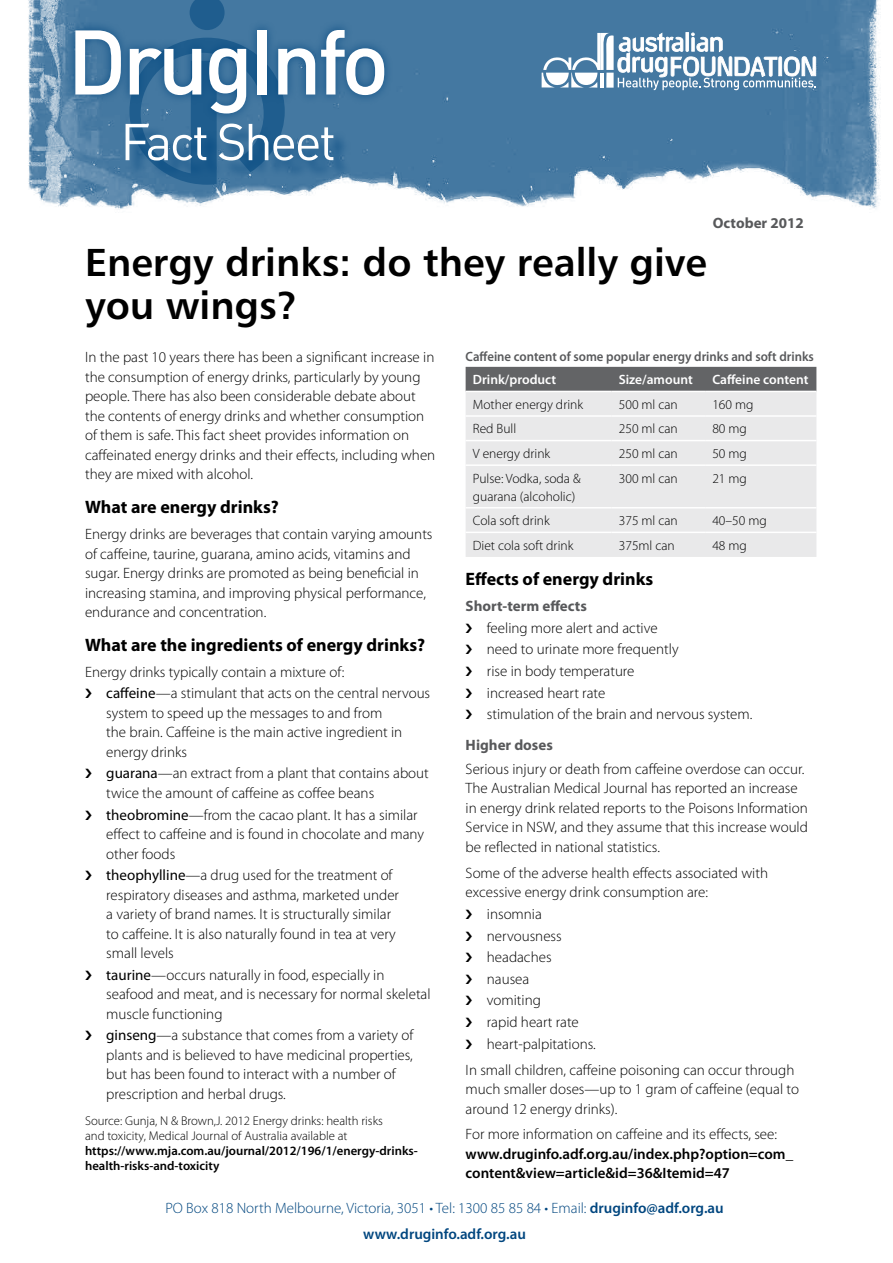
<style>
.page{position:relative;width:893px;height:1263px;background:#fff}
.page>*{position:absolute;margin:0;border:0;box-sizing:border-box;transform-origin:0 0}
.t1{font:500 90px "DIN";letter-spacing:-.05em;color:#fff}
.t2{font:51px "DIN";letter-spacing:-.05em;color:#fff}
.t3{font:39px/43.5px "Humanist 777 BT Bold B";color:#000}
.t4{font:700 18px "Myriad Pro";color:#000}
.t5{font:300 15px/19.5px "Myriad Pro";color:#000}
.t6{font:300 15px/25.8px "Myriad Pro";color:#00467f;text-align:center}
.t7{font:600 15px/19.5px "Myriad Pro";color:#000}
.t8{font:700 15px "Myriad Pro";color:#58595b}
.t9{font:300 13.5px/18px "Myriad Pro";color:#000}
.t10{font:600 13.5px "Myriad Pro";color:#58595b;scale:.95 1}
.t11{font:600 13.5px "Myriad Pro";color:#fff}
.t12{font:300 12.75px/15px "Myriad Pro";color:#000}
.t13{font:600 12.75px/15px "Myriad Pro";color:#000}
.s1{font-weight:400}
.s2{font-weight:600}
</style>
<div class="page">
<img style="left:28px;top:0;width:853px;height:209px">
<svg style="left:129px;top:123px;width:156px;height:62px"></svg>
<svg style="left:190px;top:0;width:35px;height:20px"></svg>
<svg style="left:542px;top:32px;width:274px;height:58px"></svg>
<div style="left:128px;top:126px;width:224px;height:53px;background:#00467f;opacity:.75"></div>
<div style="left:66px;top:20px;width:328px;height:103px;background:#00467f;opacity:.75"></div>
<div style="left:466px;top:367px;width:350px;height:24px;background:#636466"></div>
<div style="left:466px;top:392px;width:350px;height:165px;background:#e9e9ea"></div>
<hr style="left:466px;top:415px;width:146px;height:2px;background:#fff">
<hr style="left:612px;top:415px;width:93px;height:2px;background:#fff">
<hr style="left:705px;top:415px;width:111px;height:2px;background:#fff">
<hr style="left:466px;top:440px;width:146px;height:1px;background:#fff">
<hr style="left:612px;top:440px;width:93px;height:1px;background:#fff">
<hr style="left:705px;top:440px;width:111px;height:1px;background:#fff">
<hr style="left:466px;top:464px;width:146px;height:2px;background:#fff">
<hr style="left:612px;top:464px;width:93px;height:2px;background:#fff">
<hr style="left:705px;top:464px;width:111px;height:2px;background:#fff">
<hr style="left:466px;top:507px;width:146px;height:1px;background:#fff">
<hr style="left:612px;top:507px;width:93px;height:1px;background:#fff">
<hr style="left:705px;top:507px;width:111px;height:1px;background:#fff">
<hr style="left:466px;top:532px;width:146px;height:1px;background:#fff">
<hr style="left:612px;top:532px;width:93px;height:1px;background:#fff">
<hr style="left:705px;top:532px;width:111px;height:1px;background:#fff">
<h1 class="t1" style="left:67px;top:5px;width:324px">DrugInfo</h1>
<h2 class="t2" style="left:120px;top:110px;width:217px">Fact Sheet</h2>
<p class="t8" style="left:713px;top:213px;width:92px">October 2012</p>
<h3 class="t3" style="left:85px;top:240px;width:623px">Energy drinks: do they really give you wings?</h3>
<p class="t5" style="left:85px;top:347px;width:352px">In the past 10 years there has been a significant increase in the consumption of energy drinks, particularly by young people. There has also been considerable debate about the contents of energy drinks and whether consumption of them is safe. This fact sheet provides information on caffeinated energy drinks and their effects, including when they are mixed with alcohol.</p>
<p class="t4" style="left:85px;top:495px;width:195px">What are energy drinks?</p>
<p class="t5" style="left:85px;top:524px;width:349px">Energy drinks are beverages that contain varying amounts of caffeine, taurine, guarana, amino acids, vitamins and sugar. Energy drinks are promoted as being beneficial in increasing stamina, and improving physical performance, endurance and concentration.</p>
<p class="t4" style="left:85px;top:633px;width:342px">What are the ingredients of energy drinks?</p>
<p class="t5" style="left:106px;top:661px;width:325px;line-height:21.6px;text-indent:-21px">Energy drinks typically contain a mixture of:<br><span class="s1">caffeine</span>—a stimulant that acts on the central nervous</p>
<p class="t5" style="left:106px;top:703px;width:297px">system to speed up the messages to and from the brain. Caffeine is the main active ingredient in energy drinks</p>
<p class="t5" style="left:106px;top:763px;width:324px"><span class="s1">guarana</span>—an extract from a plant that contains about twice the amount of caffeine as coffee beans</p>
<p class="t5" style="left:106px;top:805px;width:319px"><span class="s1">theobromine</span>—from the cacao plant. It has a similar effect to caffeine and is found in chocolate and many other foods</p>
<p class="t5" style="left:106px;top:865px;width:294px"><span class="s1">theophylline</span>—a drug used for the treatment of respiratory diseases and asthma, marketed under a variety of brand names. It is structurally similar to caffeine. It is also naturally found in tea at very small levels</p>
<p class="t5" style="left:106px;top:965px;width:326px"><span class="s1">taurine</span>—occurs naturally in food, especially in seafood and meat, and is necessary for normal skeletal muscle functioning</p>
<p class="t5" style="left:106px;top:1025px;width:309px"><span class="s1">ginseng</span>—a substance that comes from a variety of plants and is believed to have medicinal properties, but has been found to interact with a number of prescription and herbal drugs.</p>
<p class="t12" style="left:85px;top:1113px;width:299px">Source: Gunja, N &amp; Brown,J. 2012 Energy drinks: health risks and toxicity, Medical Journal of Australia available at</p>
<p class="t13" style="left:85px;top:1142px;width:334px">https://www.mja.com.au/journal/2012/196/1/energy-drinks&shy;health-risks-and-toxicity</p>
<p class="t10" style="left:466px;top:348px;width:368px">Caffeine content of some popular energy drinks and soft drinks</p>
<p class="t11" style="left:473px;top:371px;width:85px">Drink/product</p>
<p class="t11" style="left:619px;top:371px;width:75px">Size/amount</p>
<p class="t11" style="left:712px;top:371px;width:98px">Caffeine content</p>
<p class="t9" style="left:473px;top:395px;width:112px">Mother energy drink</p>
<p class="t9" style="left:619px;top:395px;width:60px">500 ml can</p>
<p class="t9" style="left:712px;top:395px;width:43px">160 mg</p>
<p class="t9" style="left:473px;top:420px;width:45px">Red Bull</p>
<p class="t9" style="left:619px;top:420px;width:60px">250 ml can</p>
<p class="t9" style="left:712px;top:420px;width:36px">80 mg</p>
<p class="t9" style="left:473px;top:444px;width:79px">V energy drink</p>
<p class="t9" style="left:619px;top:444px;width:60px">250 ml can</p>
<p class="t9" style="left:712px;top:444px;width:36px">50 mg</p>
<p class="t9" style="left:473px;top:469px;width:109px">Pulse: Vodka, soda &amp; guarana (alcoholic)</p>
<p class="t9" style="left:619px;top:469px;width:60px">300 ml can</p>
<p class="t9" style="left:712px;top:469px;width:36px">21 mg</p>
<p class="t9" style="left:473px;top:511px;width:78px">Cola soft drink</p>
<p class="t9" style="left:619px;top:511px;width:60px">375 ml can</p>
<p class="t9" style="left:712px;top:511px;width:56px">40–50 mg</p>
<p class="t9" style="left:473px;top:536px;width:102px">Diet cola soft drink</p>
<p class="t9" style="left:619px;top:536px;width:58px">375ml can</p>
<p class="t9" style="left:712px;top:536px;width:36px">48 mg</p>
<p class="t4" style="left:466px;top:567px;width:189px">Effects of energy drinks</p>
<p class="t8" style="left:466px;top:596px;width:123px">Short-term effects</p>
<p class="t5" style="left:487px;top:617px;width:267px;line-height:21.6px">feeling more alert and active<br>need to urinate more frequently<br>rise in body temperature<br>increased heart rate<br>stimulation of the brain and nervous system.</p>
<p class="t8" style="left:466px;top:735px;width:89px">Higher doses</p>
<p class="t5" style="left:466px;top:759px;width:344px">Serious injury or death from caffeine overdose can occur.<br>The Australian Medical Journal has reported an increase in energy drink related reports to the Poisons Information Service in NSW, and they assume that this increase would be reflected in national statistics.</p>
<p class="t5" style="left:466px;top:863px;width:304px">Some of the adverse health effects associated with excessive energy drink consumption are:</p>
<p class="t5" style="left:487px;top:903px;width:110px;line-height:21.6px">insomnia nervousness headaches nausea<br>vomiting<br>rapid heart rate heart-palpitations.</p>
<p class="t5" style="left:466px;top:1060px;width:335px">In small children, caffeine poisoning can occur through much smaller doses—up to 1 gram of caffeine (equal to around 12 energy drinks).</p>
<p class="t5" style="left:466px;top:1124px;width:313px">For more information on caffeine and its effects, see:</p>
<p class="t7" style="left:466px;top:1144px;width:329px">www.druginfo.adf.org.au/index.php?option=com_ content&amp;view=article&amp;id=36&amp;Itemid=47</p>
<p class="t6" style="left:165px;top:1194px;width:560px">PO Box 818 North Melbourne, Victoria, 3051 • Tel: 1300 85 85 84 • Email: <span class="s2">druginfo@adf.org.au www.druginfo.adf.org.au</span></p>
</div>
